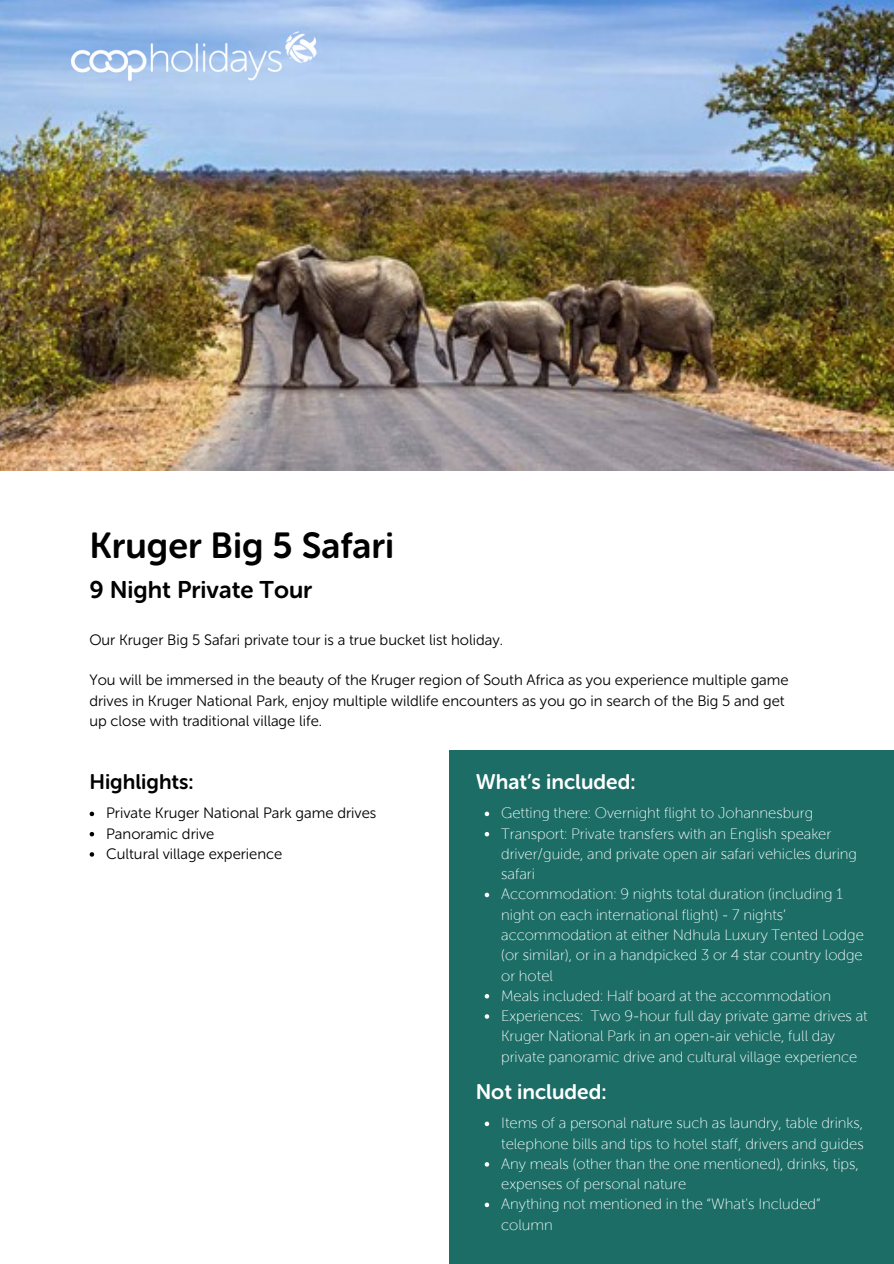
<style>
.page{position:relative;width:894px;height:1264px;background:#fff}
.page>*{position:absolute;margin:0;border:0;box-sizing:border-box;transform-origin:0 0}
.t1{font:36px "Museo Sans Rounded 700";color:#000}
.t2{font:24px "Museo Sans Rounded 700";color:#000}
.t3{font:21px "Museo Sans Rounded 700";color:#fff}
.t4{font:21px "Museo Sans Rounded 700";color:#000}
.t5{font:15px/20.2px "Museo Sans W01 Rounded 100";color:#fff}
.t6{font:15px/20.2px "Museo Sans Rounded 300";color:#000}
</style>
<div class="page">
<div style="left:449px;top:750px;width:444px;height:513px;background:#1b6d66"></div>
<img style="left:0;top:0;width:893px;height:470px">
<img style="left:59px;top:24px;width:270px;height:65px">
<svg style="left:484px;top:811px;width:5px;height:5px"></svg>
<svg style="left:484px;top:832px;width:5px;height:4px"></svg>
<svg style="left:484px;top:892px;width:5px;height:5px"></svg>
<svg style="left:484px;top:994px;width:5px;height:4px"></svg>
<svg style="left:484px;top:1014px;width:5px;height:4px"></svg>
<svg style="left:484px;top:1121px;width:5px;height:5px"></svg>
<svg style="left:484px;top:1162px;width:5px;height:4px"></svg>
<svg style="left:484px;top:1202px;width:5px;height:5px"></svg>
<svg style="left:90px;top:811px;width:4px;height:5px"></svg>
<svg style="left:90px;top:832px;width:4px;height:4px"></svg>
<svg style="left:90px;top:852px;width:4px;height:4px"></svg>
<p class="t1" style="left:89px;top:523px;width:306px">Kruger Big 5 Safari</p>
<p class="t2" style="left:89px;top:576px;width:224px">9 Night Private Tour</p>
<p class="t6" style="left:89px;top:629px;width:415px">Our Kruger Big 5 Safari private tour is a true bucket list holiday.</p>
<p class="t6" style="left:89px;top:670px;width:700px">You will be immersed in the beauty of the Kruger region of South Africa as you experience multiple game drives in Kruger National Park, enjoy multiple wildlife encounters as you go in search of the Big 5 and get up close with traditional village life.</p>
<p class="t4" style="left:89px;top:769px;width:106px">Highlights:</p>
<p class="t6" style="left:106px;top:803px;width:271px">Private Kruger National Park game drives</p>
<h3 class="t6" style="left:106px;top:823px;width:110px">Panoramic drive</h3>
<p class="t6" style="left:106px;top:843px;width:178px">Cultural village experience</p>
<h1 class="t3" style="left:475px;top:769px;width:161px">What’s included:</h1>
<h2 class="t5" style="left:501px;top:803px;width:313px">Getting there: Overnight flight to Johannesburg</h2>
<p class="t5" style="left:501px;top:823px;width:357px">Transport: Private transfers with an English speaker driver/guide, and private open air safari vehicles during safari</p>
<p class="t5" style="left:501px;top:884px;width:364px">Accommodation: 9 nights total duration (including 1 night on each international flight) - 7 nights’ accommodation at either Ndhula Luxury Tented Lodge (or similar), or in a handpicked 3 or 4 star country lodge or hotel</p>
<h3 class="t5" style="left:501px;top:985px;width:331px">Meals included: Half board at the accommodation</h3>
<p class="t5" style="left:501px;top:1005px;width:368px">Experiences: Two 9-hour full day private game drives at<br>Kruger National Park in an open-air vehicle, full day private panoramic drive and cultural village experience</p>
<h3 class="t3" style="left:475px;top:1079px;width:132px">Not included:</h3>
<p class="t5" style="left:501px;top:1113px;width:364px">Items of a personal nature such as laundry, table drinks, telephone bills and tips to hotel staff, drivers and guides</p>
<p class="t5" style="left:501px;top:1153px;width:359px">Any meals (other than the one mentioned), drinks, tips, expenses of personal nature</p>
<p class="t5" style="left:501px;top:1194px;width:321px">Anything not mentioned in the “What's Included” column</p>
</div>
